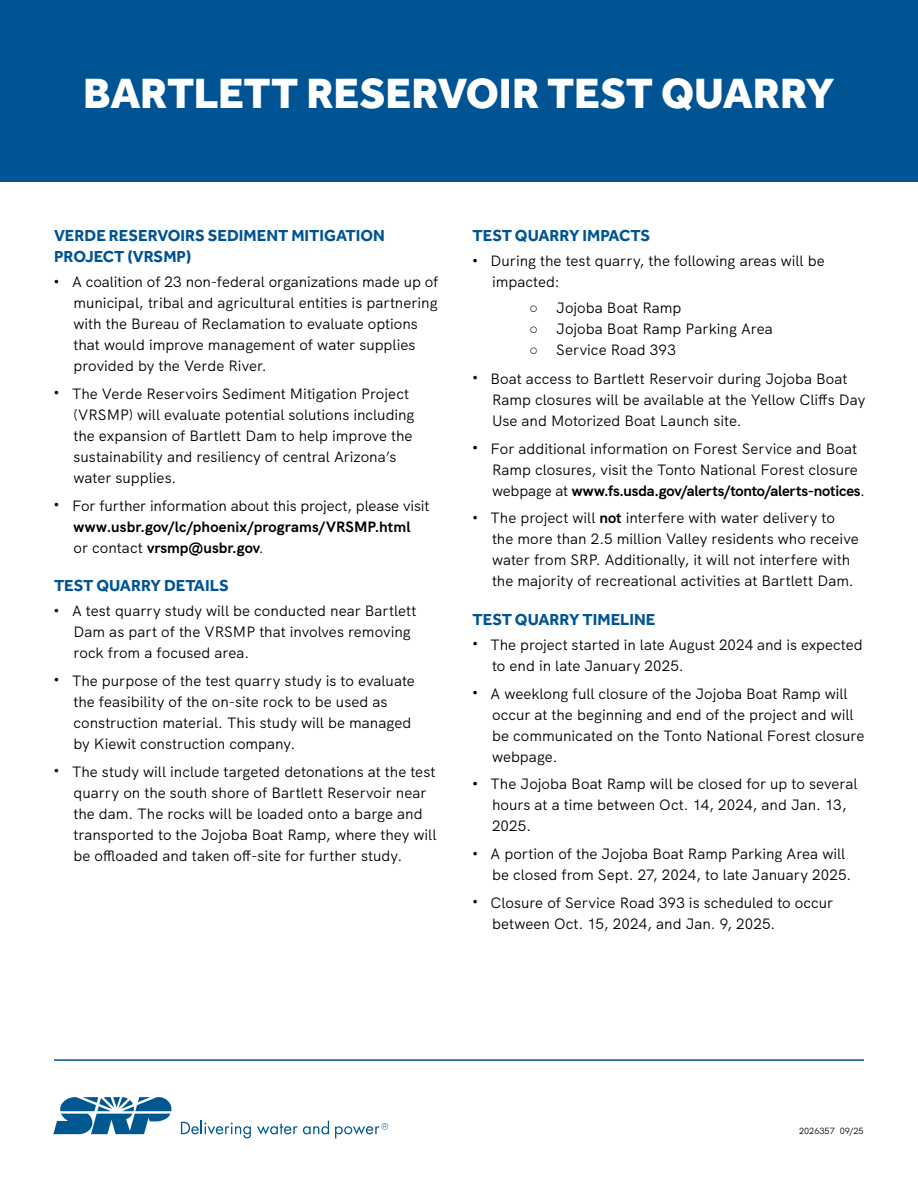
<style>
.page{position:relative;width:918px;height:1188px;background:#fff}
.page>*{position:absolute;margin:0;border:0;box-sizing:border-box;transform-origin:0 0}
.t1{font:800 43.5px "Effra";letter-spacing:-.005em;color:#fff}
.t2{font:700 16.5px/21px "Effra";color:#005493}
.t3{font:15px/21px "SRP Sans";color:#000}
.t4{font:700 15px/21px "SRP Sans";letter-spacing:.01em;color:#000}
.t5{font:9px "SRP Sans";color:#000}
.s1{font-weight:400}
.s2{font-family:"Arial"}
.s3{font-weight:700}
</style>
<div class="page">
<div style="left:0;top:0;width:918px;height:181px;background:#005493"></div>
<hr style="left:54px;top:1059px;width:810px;height:2px;background:#005493">
<svg style="left:53px;top:1097px;width:119px;height:37px"></svg>
<svg style="left:181px;top:1121px;width:70px;height:18px"></svg>
<svg style="left:257px;top:1121px;width:72px;height:14px"></svg>
<svg style="left:335px;top:1123px;width:53px;height:16px"></svg>
<h1 class="t1" style="left:83px;top:67px;width:753px">BARTLETT RESERVOIR TEST QUARRY</h1>
<p class="t2" style="left:54px;top:224px;width:332px">VERDE RESERVOIRS SEDIMENT MITIGATION<br>PROJECT (VRSMP)</p>
<p class="t3" style="left:72px;top:270px;width:368px">A coalition of 23 non-federal organizations made up of municipal, tribal and agricultural entities is partnering with the Bureau of Reclamation to evaluate options that would improve management of water supplies provided by the Verde River.</p>
<p class="t3" style="left:72px;top:382px;width:344px">The Verde Reservoirs Sediment Mitigation Project (VRSMP) will evaluate potential solutions including the expansion of Bartlett Dam to help improve the sustainability and resiliency of central Arizona’s water supplies.</p>
<p class="t3" style="left:72px;top:494px;width:359px">For further information about this project, please visit</p>
<p class="t4" style="left:73px;top:515px;width:339px">www.usbr.gov/lc/phoenix/programs/VRSMP.html <span class="s1">or contact</span> vrsmp@usbr.gov<span class="s1">.</span></p>
<p class="t2" style="left:54px;top:575px;width:176px">TEST QUARRY DETAILS</p>
<p class="t3" style="left:72px;top:599px;width:346px">A test quarry study will be conducted near Bartlett<br>Dam as part of the VRSMP that involves removing rock from a focused area.</p>
<p class="t3" style="left:72px;top:669px;width:344px">The purpose of the test quarry study is to evaluate the feasibility of the on-site rock to be used as construction material. This study will be managed by Kiewit construction company.</p>
<p class="t3" style="left:72px;top:760px;width:366px">The study will include targeted detonations at the test quarry on the south shore of Bartlett Reservoir near the dam. The rocks will be loaded onto a barge and transported to the Jojoba Boat Ramp, where they will be offloaded and taken off-site for further study.</p>
<p class="t2" style="left:472px;top:224px;width:179px">TEST QUARRY IMPACTS</p>
<p class="t3" style="left:490px;top:249px;width:336px">During the test quarry, the following areas will be impacted:</p>
<p class="t3" style="left:529px;top:296px;width:154px"><span class="s2">○</span> Jojoba Boat Ramp</p>
<p class="t3" style="left:529px;top:317px;width:245px"><span class="s2">○</span> Jojoba Boat Ramp Parking Area</p>
<p class="t3" style="left:529px;top:338px;width:148px"><span class="s2">○</span> Service Road 393</p>
<p class="t3" style="left:490px;top:367px;width:376px">Boat access to Bartlett Reservoir during Jojoba Boat<br>Ramp closures will be available at the Yellow Cliffs Day<br>Use and Motorized Boat Launch site.</p>
<p class="t3" style="left:490px;top:437px;width:376px">For additional information on Forest Service and Boat<br>Ramp closures, visit the Tonto National Forest closure webpage at <span class="s3">www.fs.usda.gov/alerts/tonto/alerts-notices</span>.</p>
<p class="t3" style="left:490px;top:506px;width:370px">The project will <span class="s3">not</span> interfere with water delivery to the more than 2.5 million Valley residents who receive water from SRP. Additionally, it will not interfere with the majority of recreational activities at Bartlett Dam.</p>
<p class="t2" style="left:472px;top:608px;width:184px">TEST QUARRY TIMELINE</p>
<p class="t3" style="left:490px;top:633px;width:374px">The project started in late August 2024 and is expected to end in late January 2025.</p>
<p class="t3" style="left:490px;top:682px;width:375px">A weeklong full closure of the Jojoba Boat Ramp will occur at the beginning and end of the project and will be communicated on the Tonto National Forest closure webpage.</p>
<p class="t3" style="left:490px;top:772px;width:369px">The Jojoba Boat Ramp will be closed for up to several hours at a time between Oct. 14, 2024, and Jan. 13,<br>2025.</p>
<p class="t3" style="left:490px;top:842px;width:362px">A portion of the Jojoba Boat Ramp Parking Area will be closed from Sept. 27, 2024, to late January 2025.</p>
<p class="t3" style="left:490px;top:891px;width:344px">Closure of Service Road 393 is scheduled to occur between Oct. 15, 2024, and Jan. 9, 2025.</p>
<p class="t5" style="left:799px;top:1124px;width:66px">2026357 09/25</p>
</div>
